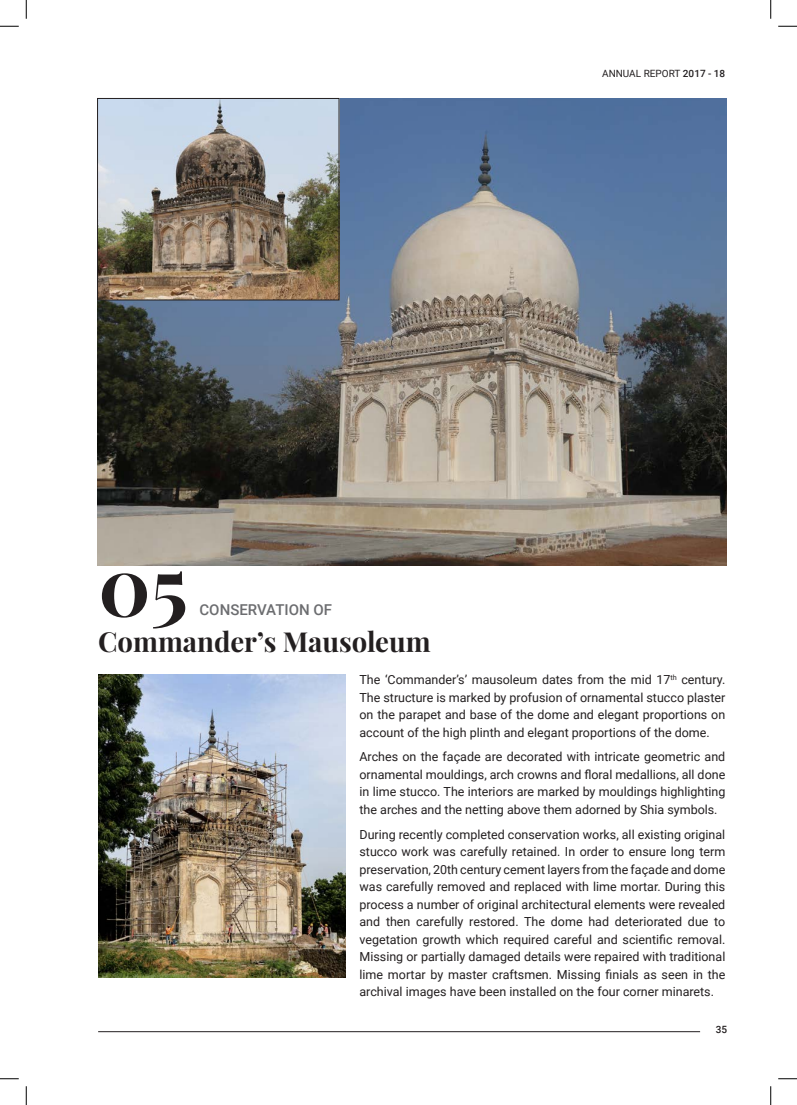
<style>
.page{position:relative;width:797px;height:1105px;background:#fff}
.page>*{position:absolute;margin:0;border:0;box-sizing:border-box;transform-origin:0 0}
.t1{font:700 81.25px "Playfair Display";color:#231f20}
.t2{font:700 27.5px "Playfair Display";color:#231f20}
.t3{font:500 15px "Roboto";color:#6c6d70}
.t4{font:12.5px/17.5px "Roboto";color:#231f20;text-align:justify}
.t5{font:10px "Roboto";color:#231f20}
.t6{font:500 10px "Roboto";color:#231f20}
.s1{font-weight:500}
</style>
<div class="page">
<hr style="left:98px;top:1031px;width:602px;height:1px;background:#231f20">
<img style="left:97px;top:98px;width:629px;height:467px">
<img style="left:99px;top:100px;width:238px;height:198px">
<div style="left:97px;top:98px;width:242px;height:202px;border:1px solid #231f20"></div>
<img style="left:98px;top:675px;width:248px;height:302px">
<svg style="left:0;top:25px;width:19px;height:2px"></svg>
<svg style="left:778px;top:25px;width:19px;height:2px"></svg>
<svg style="left:0;top:1078px;width:19px;height:1px"></svg>
<svg style="left:778px;top:1078px;width:19px;height:1px"></svg>
<svg style="left:25px;top:0;width:2px;height:19px"></svg>
<svg style="left:25px;top:1086px;width:2px;height:19px"></svg>
<svg style="left:770px;top:0;width:1px;height:19px"></svg>
<svg style="left:770px;top:1086px;width:1px;height:19px"></svg>
<p class="t5" style="left:602px;top:66px;width:125px">ANNUAL REPORT <span class="s1">2017 - 18</span></p>
<p class="t1" style="left:98px;top:535px;width:91px">05</p>
<p class="t2" style="left:98px;top:624px;width:334px">Commander’s Mausoleum</p>
<p class="t3" style="left:199px;top:599px;width:134px">CONSERVATION OF</p>
<p class="t4" style="left:359px;top:671px;width:367px">The ‘Commander’s’ mausoleum dates from the mid 17<sup>th</sup> century.<br>The structure is marked by profusion of ornamental stucco plaster on the parapet and base of the dome and elegant proportions on account of the high plinth and elegant proportions of the dome.</p>
<p class="t4" style="left:359px;top:748px;width:367px">Arches on the façade are decorated with intricate geometric and ornamental mouldings, arch crowns and floral medallions, all done in lime stucco. The interiors are marked by mouldings highlighting the arches and the netting above them adorned by Shia symbols.</p>
<p class="t4" style="left:359px;top:825px;width:367px">During recently completed conservation works, all existing original stucco work was carefully retained. In order to ensure long term preservation, 20th century cement layers from the façade and dome was carefully removed and replaced with lime mortar. During this process a number of original architectural elements were revealed and then carefully restored. The dome had deteriorated due to vegetation growth which required careful and scientific removal.<br>Missing or partially damaged details were repaired with traditional lime mortar by master craftsmen. Missing finials as seen in the archival images have been installed on the four corner minarets.</p>
<p class="t6" style="left:715px;top:1022px;width:13px">35</p>
</div>
